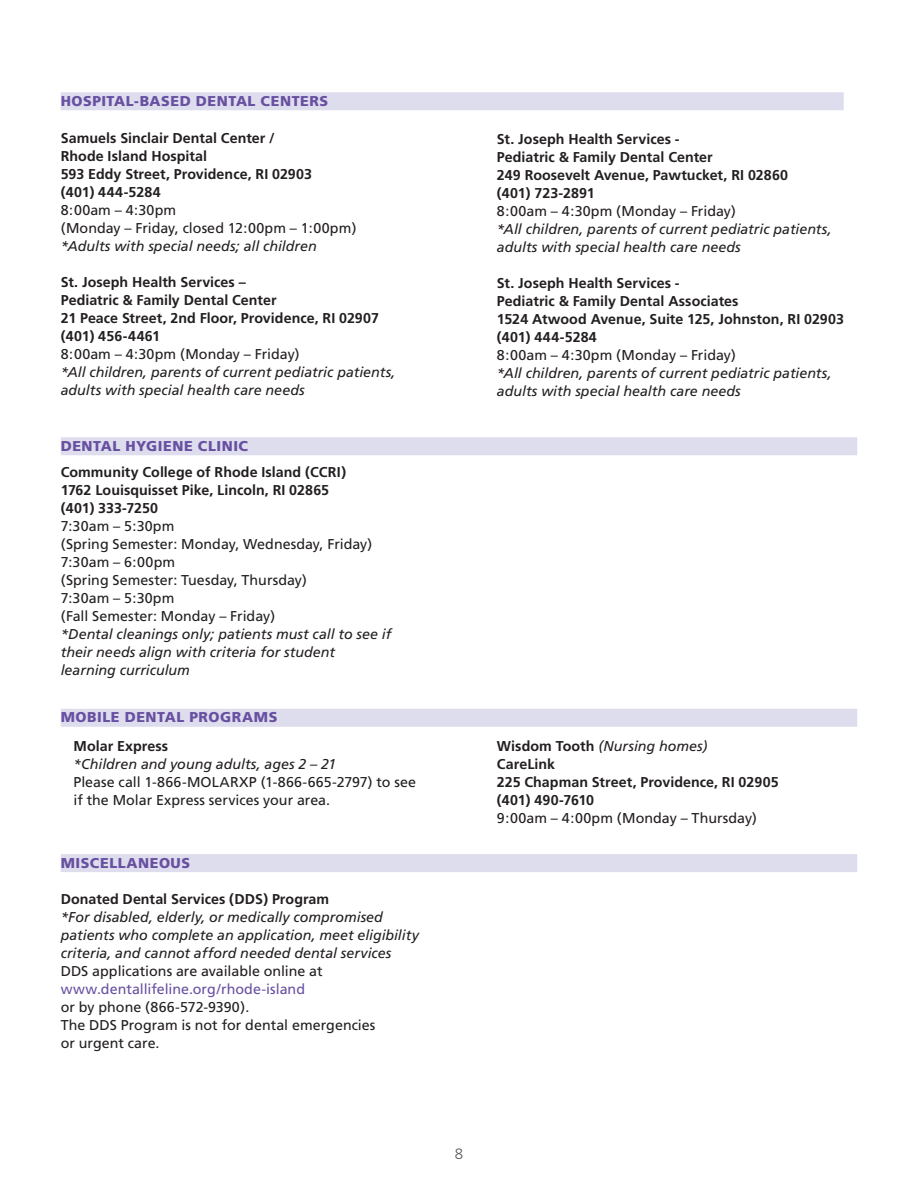
<style>
.page{position:relative;width:918px;height:1188px;background:#fff}
.page>*{position:absolute;margin:0;border:0;box-sizing:border-box;transform-origin:0 0}
.t1{font:300 15px "Frutiger";color:#57585a}
.t2{font:italic 14.25px/18px "Frutiger";color:#231f20}
.t3{font:700 14.25px/18px "Frutiger";letter-spacing:.005em;color:#231f20}
.t4{font:14.25px/18px "Frutiger";letter-spacing:.005em;color:#231f20}
.Body_Copy_Bold_Heade{font:900 14.25px "Frutiger";letter-spacing:.035em;color:#6850a1}
.t5{font:700 14.25px "Frutiger";letter-spacing:.025em;color:#231f20}
.s1{font-style:italic}
.s2{font-style:normal}
.s3{font-weight:700;font-style:normal}
.s4{color:#6850a1}
</style>
<div class="page">
<div style="left:61px;top:92px;width:783px;height:18px;background:#deddee"></div>
<div style="left:61px;top:437px;width:796px;height:18px;background:#deddee"></div>
<div style="left:61px;top:709px;width:796px;height:18px;background:#deddee"></div>
<div style="left:61px;top:854px;width:796px;height:18px;background:#deddee"></div>
<p class="Body_Copy_Bold_Heade" style="left:61px;top:92px;width:269px">HOSPITAL-BASED DENTAL CENTERS</p>
<p class="t3" style="left:61px;top:130px;width:216px">Samuels Sinclair Dental Center /<br>Rhode Island Hospital</p>
<p class="t3" style="left:61px;top:166px;width:253px">593 Eddy Street, Providence, RI 02903</p>
<p class="t5" style="left:61px;top:184px;width:101px">(401) 444-5284</p>
<p class="t4" style="left:61px;top:202px;width:297px">8:00am – 4:30pm<br>(Monday – Friday, closed 12:00pm – 1:00pm) <span class="s1">*Adults with special needs; all children</span></p>
<p class="t3" style="left:61px;top:274px;width:217px">St. Joseph Health Services –<br>Pediatric &amp; Family Dental Center</p>
<p class="t3" style="left:61px;top:310px;width:320px">21 Peace Street, 2nd Floor, Providence, RI 02907</p>
<p class="t3" style="left:61px;top:328px;width:101px">(401) 456-4461</p>
<p class="t2" style="left:61px;top:346px;width:336px"><span class="s2">8:00am – 4:30pm (Monday – Friday)<br></span>*All children, parents of current pediatric patients, adults with special health care needs</p>
<p class="Body_Copy_Bold_Heade" style="left:61px;top:437px;width:189px">DENTAL HYGIENE CLINIC</p>
<p class="t3" style="left:61px;top:463px;width:287px">Community College of Rhode Island (CCRI)</p>
<p class="t3" style="left:61px;top:481px;width:270px">1762 Louisquisset Pike, Lincoln, RI 02865 (401) 333-7250</p>
<p class="t4" style="left:61px;top:517px;width:313px">7:30am – 5:30pm<br>(Spring Semester: Monday, Wednesday, Friday)</p>
<p class="t4" style="left:61px;top:553px;width:248px">7:30am – 6:00pm<br>(Spring Semester: Tuesday, Thursday)</p>
<p class="t2" style="left:61px;top:589px;width:332px"><span class="s2">7:30am – 5:30pm<br>(Fall Semester: Monday – Friday)<br></span>*Dental cleanings only; patients must call to see if their needs align with criteria for student learning curriculum</p>
<p class="Body_Copy_Bold_Heade" style="left:61px;top:709px;width:218px">MOBILE DENTAL PROGRAMS</p>
<p class="t2" style="left:74px;top:737px;width:265px"><span class="s3">Molar Express<br></span>*Children and young adults, ages 2 – 21</p>
<p class="t4" style="left:74px;top:773px;width:344px">Please call 1-866-MOLARXP (1-866-665-2797) to see if the Molar Express services your area.</p>
<p class="Body_Copy_Bold_Heade" style="left:61px;top:854px;width:131px">MISCELLANEOUS</p>
<p class="t2" style="left:61px;top:890px;width:360px"><span class="s3">Donated Dental Services (DDS) Program<br></span>*For disabled, elderly, or medically compromised patients who complete an application, meet eligibility criteria, and cannot afford needed dental services</p>
<p class="t4" style="left:61px;top:962px;width:264px">DDS applications are available online at <span class="s4">www.dentallifeline.org/rhode-island </span>or by phone (866-572-9390).</p>
<p class="t4" style="left:61px;top:1016px;width:316px">The DDS Program is not for dental emergencies or urgent care.</p>
<p class="t3" style="left:497px;top:130px;width:217px">St. Joseph Health Services -<br>Pediatric &amp; Family Dental Center</p>
<p class="t3" style="left:497px;top:166px;width:293px">249 Roosevelt Avenue, Pawtucket, RI 02860</p>
<p class="t3" style="left:497px;top:184px;width:99px">(401) 723-2891</p>
<p class="t2" style="left:497px;top:202px;width:336px"><span class="s2">8:00am – 4:30pm (Monday – Friday)<br></span>*All children, parents of current pediatric patients, adults with special health care needs</p>
<p class="t3" style="left:497px;top:274px;width:243px">St. Joseph Health Services -<br>Pediatric &amp; Family Dental Associates</p>
<p class="t3" style="left:497px;top:310px;width:349px">1524 Atwood Avenue, Suite 125, Johnston, RI 02903</p>
<p class="t5" style="left:497px;top:329px;width:101px">(401) 444-5284</p>
<p class="t4" style="left:497px;top:346px;width:240px">8:00am – 4:30pm (Monday – Friday)</p>
<p class="t2" style="left:497px;top:364px;width:336px">*All children, parents of current pediatric patients, adults with special health care needs</p>
<p class="t2" style="left:497px;top:737px;width:212px"><span class="s3">Wisdom Tooth</span> (Nursing homes)</p>
<p class="t3" style="left:497px;top:755px;width:283px">CareLink<br>225 Chapman Street, Providence, RI 02905 (401) 490-7610</p>
<p class="t4" style="left:497px;top:809px;width:262px">9:00am – 4:00pm (Monday – Thursday)</p>
<p class="t1" style="left:455px;top:1145px;width:10px">8</p>
</div>
